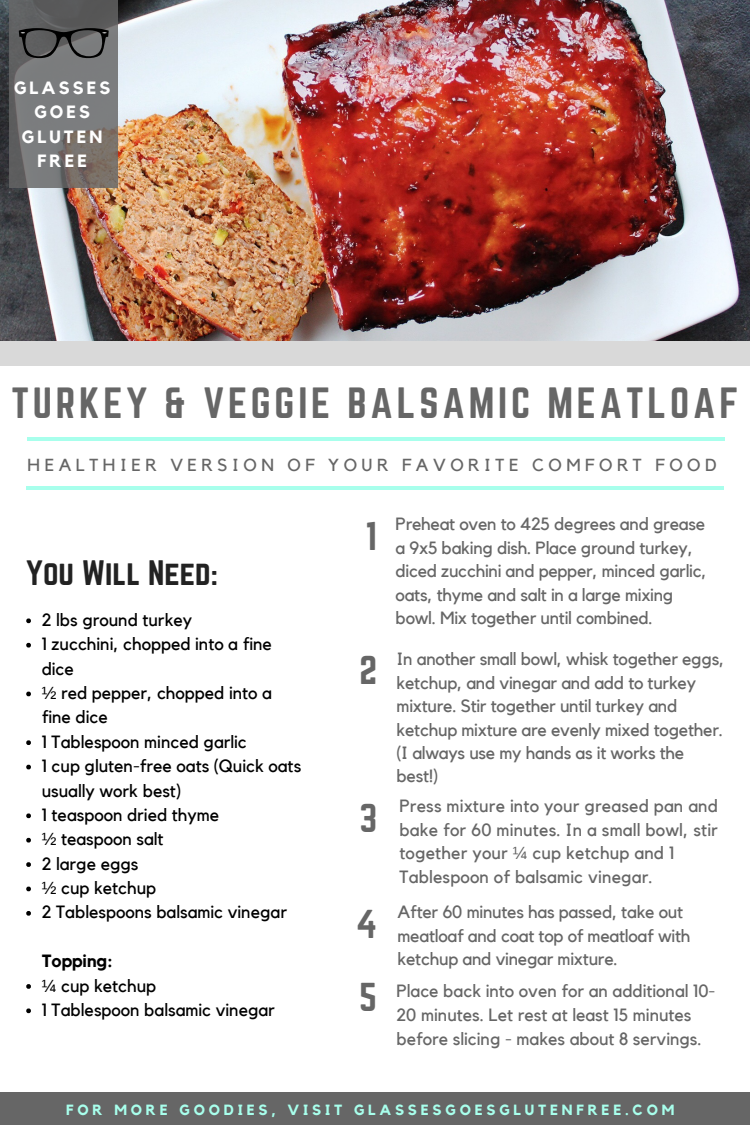
<style>
.page{position:relative;width:750px;height:1125px;background:#fff}
.page>*{position:absolute;margin:0;border:0;box-sizing:border-box;transform-origin:0 0}
.t1{font:38.38px "Norwester";letter-spacing:.1em;color:#666}
.t2{font:35.38px "Norwester";color:#666}
.t3{font:31px "Norwester";color:#222}
.t4{font:17.62px/23.5px "Kollektif";letter-spacing:-.015em;color:#666}
.t5{font:17.62px/24.4px "Kollektif";color:#000}
.t6{font:17.62px/23.5px "Kollektif";letter-spacing:.01em;color:#666}
.t7{font:700 17.62px/24.4px "Kollektif";letter-spacing:.175em;color:#fff;text-align:center}
.t8{font:17.38px "Kollektif";letter-spacing:.26em;color:#666}
.t9{font:700 14.75px "Kollektif";letter-spacing:.26em;color:#a8ffec}
.s1{font-family:"Liberation Sans"}
.s2{font-weight:700}
.s3{font-family:"Norwester";font-size:35.38px}
</style>
<div class="page">
<hr style="left:28px;top:437px;width:697px;height:4px;background:#a8ffec">
<hr style="left:26px;top:487px;width:697px;height:3px;background:#a8ffec">
<svg style="left:26px;top:618px;width:5px;height:5px"></svg>
<svg style="left:26px;top:643px;width:5px;height:5px"></svg>
<svg style="left:26px;top:692px;width:5px;height:4px"></svg>
<svg style="left:26px;top:740px;width:5px;height:5px"></svg>
<svg style="left:26px;top:765px;width:5px;height:4px"></svg>
<svg style="left:26px;top:813px;width:5px;height:5px"></svg>
<svg style="left:26px;top:838px;width:5px;height:5px"></svg>
<svg style="left:26px;top:862px;width:5px;height:5px"></svg>
<svg style="left:26px;top:887px;width:5px;height:4px"></svg>
<svg style="left:26px;top:911px;width:5px;height:5px"></svg>
<svg style="left:26px;top:984px;width:5px;height:5px"></svg>
<svg style="left:26px;top:1008px;width:5px;height:5px"></svg>
<div style="left:0;top:1092px;width:750px;height:33px;background:#666"></div>
<img style="left:0;top:0;width:750px;height:341px">
<svg style="left:9px;top:0;width:109px;height:188px;fill:#7b7c7d"></svg>
<div style="left:0;top:341px;width:750px;height:25px;background:#d9d9d9"></div>
<svg style="left:19px;top:28px;width:90px;height:30px"></svg>
<p class="t7" style="left:14px;top:76px;width:98px">GLASSES<br>GOES<br>GLUTEN<br>FREE</p>
<h1 class="t1" style="left:11px;top:385px;width:729px">TURKEY &amp; VEGGIE BALSAMIC MEATLOAF</h1>
<p class="t8" style="left:28px;top:457px;width:691px">HEALTHIER VERSION OF YOUR FAVORITE COMFORT FOOD</p>
<h3 class="t3" style="left:26px;top:558px;width:193px">You Will Need:</h3>
<p class="t5" style="left:42px;top:608px;width:261px">2 lbs ground turkey<br>1 zucchini, chopped into a fine dice<br><span class="s1">½</span> red pepper, chopped into a fine dice<br>1 Tablespoon minced garlic<br>1 cup gluten-free oats (Quick oats usually work best)<br>1 teaspoon dried thyme<br><span class="s1">½</span> teaspoon salt<br>2 large eggs<br><span class="s1">½</span> cup ketchup<br>2 Tablespoons balsamic vinegar</p>
<p class="t5" style="left:42px;top:950px;width:235px"><span class="s2">Topping:<br></span><span class="s1">¼</span> cup ketchup<br>1 Tablespoon balsamic vinegar</p>
<h2 class="t2" style="left:365px;top:519px;width:13px">1</h2>
<h2 class="t2" style="left:359px;top:653px;width:19px">2</h2>
<h2 class="t2" style="left:359px;top:801px;width:19px">3</h2>
<h2 class="t2" style="left:356px;top:907px;width:23px">4</h2>
<p class="t4" style="left:396px;top:513px;width:313px">Preheat oven to 425 degrees and grease a 9x5 baking dish. Place ground turkey, diced zucchini and pepper, minced garlic, oats, thyme and salt in a large mixing bowl. Mix together until combined.</p>
<p class="t4" style="left:397px;top:648px;width:329px">In another small bowl, whisk together eggs, ketchup, and vinegar and add to turkey mixture. Stir together until turkey and ketchup mixture are evenly mixed together. (I always use my hands as it works the best!)</p>
<p class="t6" style="left:399px;top:795px;width:320px">Press mixture into your greased pan and bake for 60 minutes. In a small bowl, stir together your <span class="s1">¼</span> cup ketchup and 1<br>Tablespoon of balsamic vinegar.</p>
<p class="t4" style="left:397px;top:901px;width:294px">After 60 minutes has passed, take out meatloaf and coat top of meatloaf with ketchup and vinegar mixture.</p>
<p class="t4" style="left:397px;top:979px;width:320px;line-height:24.4px;text-indent:-37px"><span class="s3">5</span> Place back into oven for an additional 10-<br>20 minutes. Let rest at least 15 minutes before slicing - makes about 8 servings.</p>
<p class="t9" style="left:66px;top:1103px;width:610px">FOR MORE GOODIES, VISIT GLASSESGOESGLUTENFREE.COM</p>
</div>
